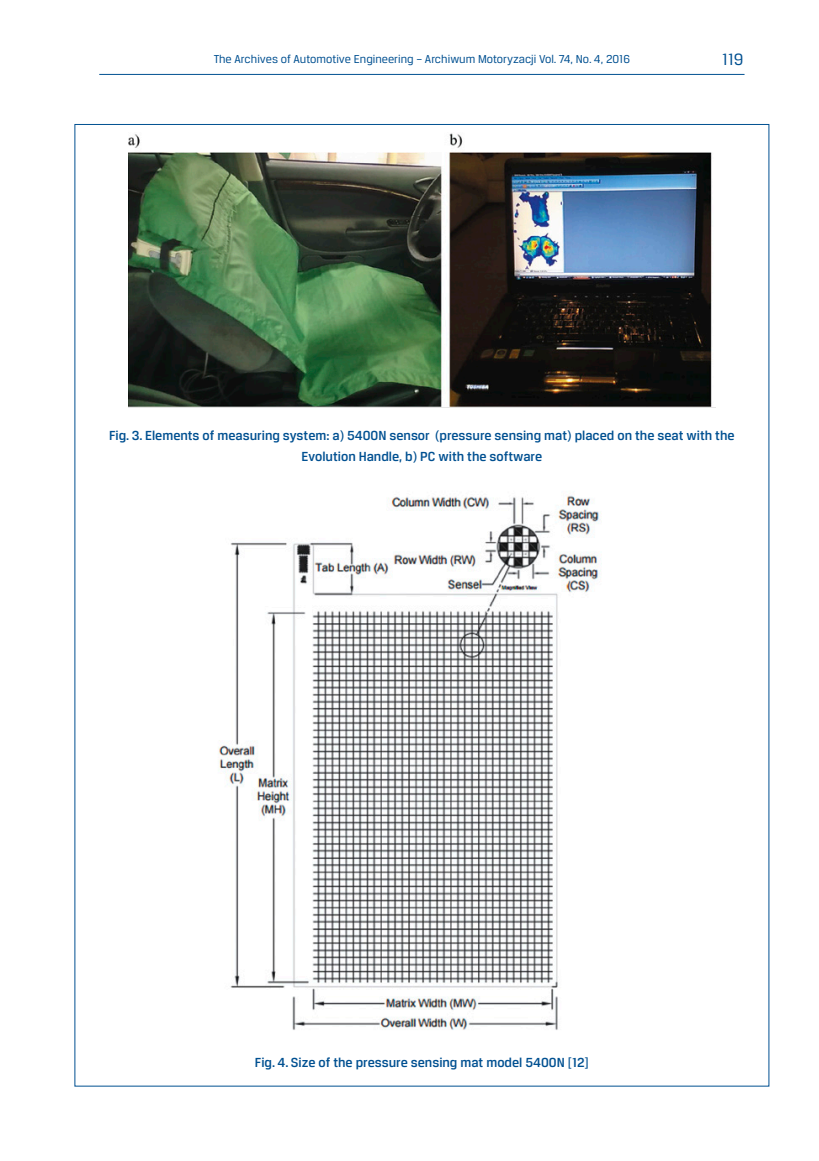
<style>
.page{position:relative;width:819px;height:1161px;background:#fff}
.page>*{position:absolute;margin:0;border:0;box-sizing:border-box;transform-origin:0 0}
.t1{font:17.5px "Breuer Text";color:#005091}
.podpisy_ilustracji_a{font:500 14px/21px "Breuer Text";color:#005091;text-align:center}
.t2{font:12.25px "Breuer Text";color:#005091}
</style>
<div class="page">
<hr style="left:99px;top:74px;width:645px;height:1px;background:#005091">
<img style="left:128px;top:133px;width:587px;height:275px">
<img style="left:219px;top:495px;width:383px;height:535px">
<p class="t2" style="left:214px;top:52px;width:418px">The Archives of Automotive Engineering – Archiwum Motoryzacji Vol. 74, No. 4, 2016</p>
<p class="t1" style="left:722px;top:50px;width:23px">119</p>
<p class="podpisy_ilustracji_a" style="left:109px;top:424px;width:627px">Fig. 3. Elements of measuring system: a) 5400N sensor (pressure sensing mat) placed on the seat with the<br>Evolution Handle, b) PC with the software</p>
<p class="podpisy_ilustracji_a" style="left:255px;top:1051px;width:335px">Fig. 4. Size of the pressure sensing mat model 5400N [12]</p>
</div>
